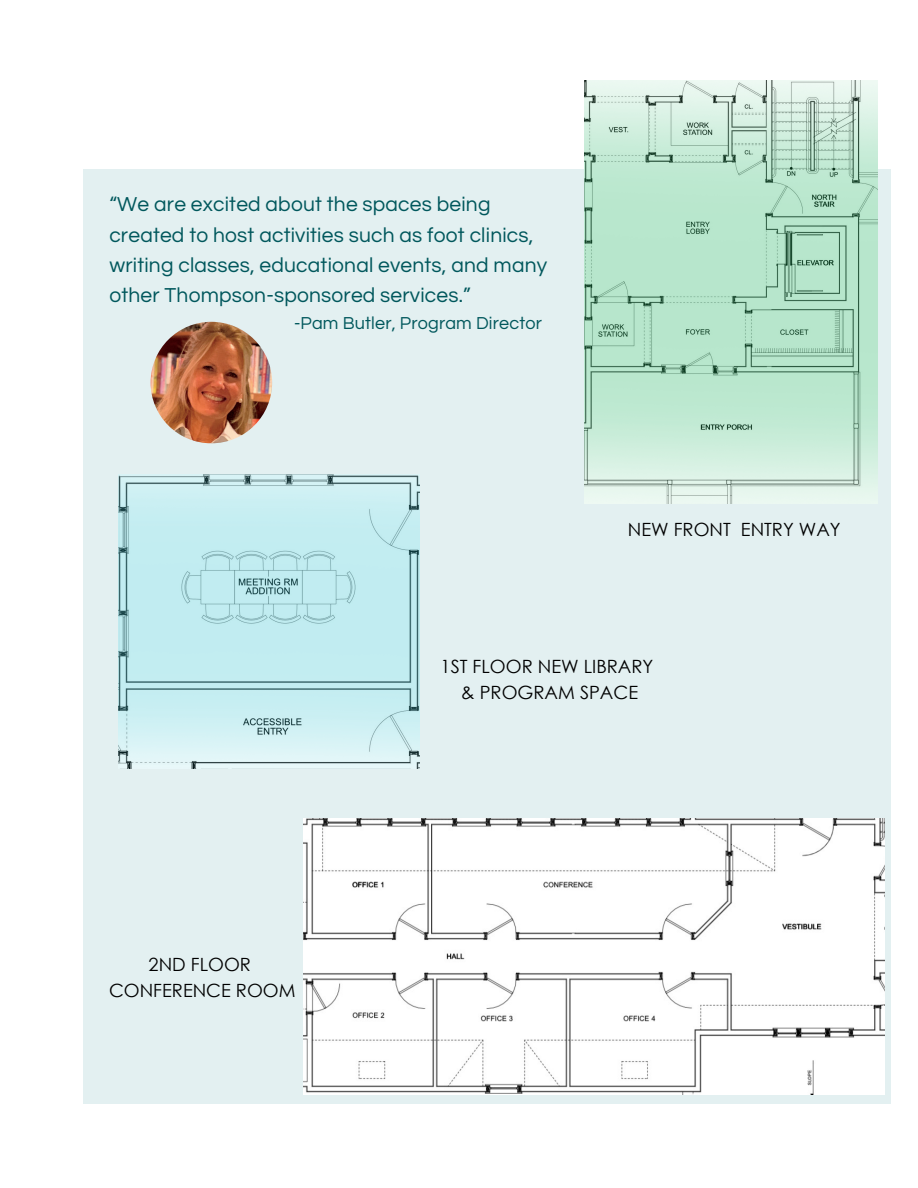
<style>
.page{position:relative;width:918px;height:1188px;background:#fff}
.page>*{position:absolute;margin:0;border:0;box-sizing:border-box;transform-origin:0 0}
.t1{font:21px/30.3px "Questrial";letter-spacing:.01em;color:#00575c}
.t2{font:18.3px/25.8px "Century Gothic";color:#000;text-align:center}
.t3{font:18px "Questrial";letter-spacing:.01em;color:#00575c}
</style>
<div class="page">
<div style="left:83px;top:170px;width:808px;height:934px;background:#e3f0f1"></div>
<img style="left:304px;top:819px;width:580px;height:276px">
<img style="left:585px;top:80px;width:292px;height:423px">
<img style="left:118px;top:474px;width:302px;height:295px">
<img style="left:151px;top:322px;width:121px;height:121px;border-radius:50%">
<p class="t1" style="left:109px;top:190px;width:439px">“We are excited about the spaces being created to host activities such as foot clinics, writing classes, educational events, and many other Thompson-sponsored services.”</p>
<p class="t3" style="left:294px;top:315px;width:249px">-Pam Butler, Program Director</p>
<p class="t2" style="left:628px;top:516px;width:214px">NEW FRONT ENTRY WAY</p>
<p class="t2" style="left:109px;top:951px;width:188px">2ND FLOOR<br>CONFERENCE ROOM</p>
<p class="t2" style="left:441px;top:653px;width:214px">1ST FLOOR NEW LIBRARY &amp; PROGRAM SPACE</p>
</div>
